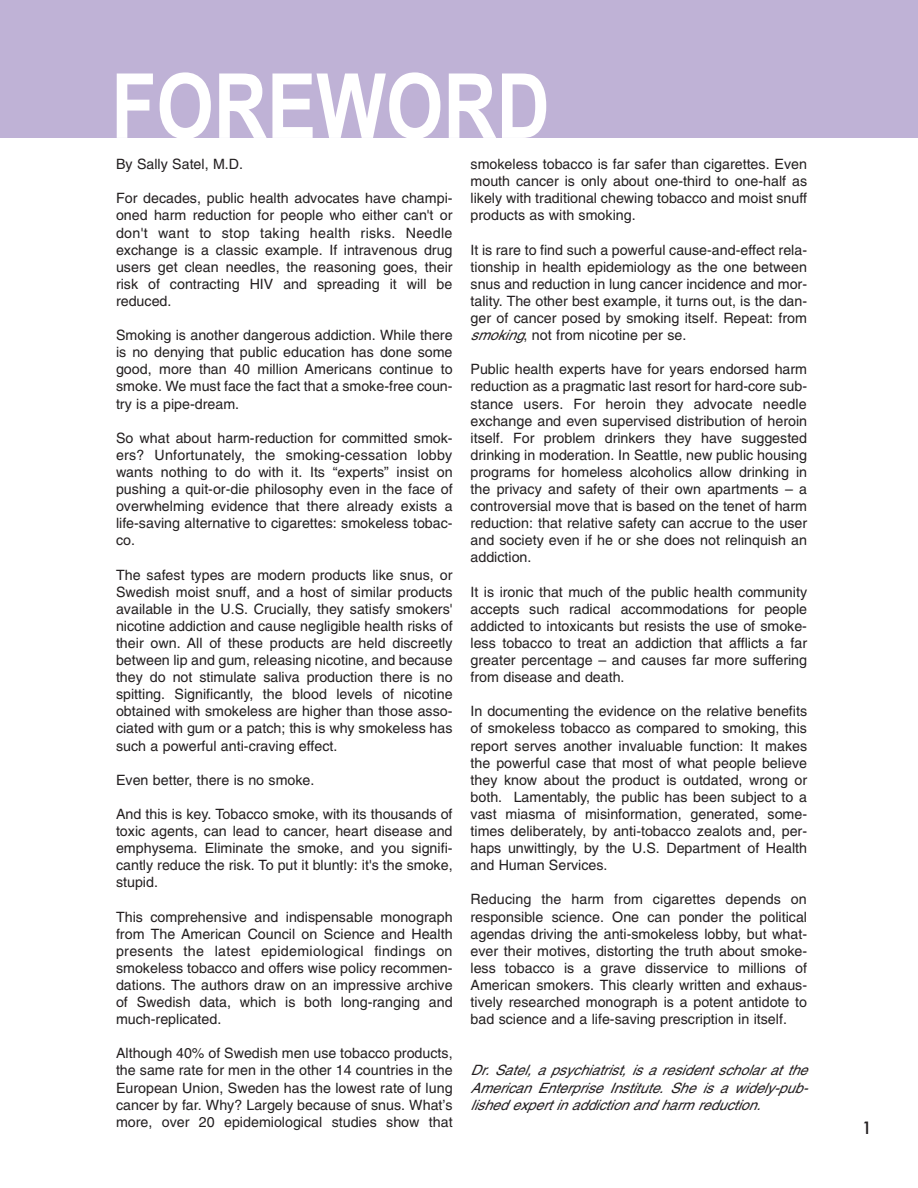
<style>
.page{position:relative;width:918px;height:1188px;background:#fff}
.page>*{position:absolute;margin:0;border:0;box-sizing:border-box;transform-origin:0 0}
.t1{font:700 90px "Arial Narrow";color:#fff}
.t2{font:500 16.5px "Futura";color:#231f20}
.t3{font:14.25px/17.1px "Helvetica";color:#231f20;text-align:justify}
.t4{font:italic 14.25px/17.1px "Helvetica";color:#231f20}
.s1{font-style:italic}
</style>
<div class="page">
<div style="left:0;top:0;width:918px;height:138px;background:#bfb2d6"></div>
<h1 class="t1" style="left:111px;top:54px;width:440px">FOREWORD</h1>
<p class="t3" style="left:116px;top:157px;width:129px">By Sally Satel, M.D.</p>
<p class="t3" style="left:116px;top:191px;width:338px">For decades, public health advocates have champi&shy;oned harm reduction for people who either can't or don't want to stop taking health risks. Needle exchange is a classic example. If intravenous drug users get clean needles, the reasoning goes, their risk of contracting HIV and spreading it will be reduced.</p>
<p class="t3" style="left:116px;top:328px;width:338px">Smoking is another dangerous addiction. While there is no denying that public education has done some good, more than 40 million Americans continue to smoke. We must face the fact that a smoke-free coun&shy;try is a pipe-dream.</p>
<p class="t3" style="left:116px;top:431px;width:338px">So what about harm-reduction for committed smok&shy;ers? Unfortunately, the smoking-cessation lobby wants nothing to do with it. Its “experts” insist on pushing a quit-or-die philosophy even in the face of overwhelming evidence that there already exists a life-saving alternative to cigarettes: smokeless tobac&shy;co.</p>
<p class="t3" style="left:116px;top:567px;width:338px">The safest types are modern products like snus, or Swedish moist snuff, and a host of similar products available in the U.S. Crucially, they satisfy smokers' nicotine addiction and cause negligible health risks of their own. All of these products are held discreetly between lip and gum, releasing nicotine, and because they do not stimulate saliva production there is no spitting. Significantly, the blood levels of nicotine obtained with smokeless are higher than those asso&shy;ciated with gum or a patch; this is why smokeless has such a powerful anti-craving effect.</p>
<p class="t3" style="left:116px;top:773px;width:200px">Even better, there is no smoke.</p>
<p class="t3" style="left:116px;top:807px;width:338px">And this is key. Tobacco smoke, with its thousands of toxic agents, can lead to cancer, heart disease and emphysema. Eliminate the smoke, and you signifi&shy;cantly reduce the risk. To put it bluntly: it's the smoke, stupid.</p>
<p class="t3" style="left:116px;top:909px;width:338px">This comprehensive and indispensable monograph from The American Council on Science and Health presents the latest epidemiological findings on smokeless tobacco and offers wise policy recommen&shy;dations. The authors draw on an impressive archive of Swedish data, which is both long-ranging and much-replicated.</p>
<p class="t3" style="left:116px;top:1046px;width:338px">Although 40% of Swedish men use tobacco products, the same rate for men in the other 14 countries in the European Union, Sweden has the lowest rate of lung cancer by far. Why? Largely because of snus. What’s more, over 20 epidemiological studies show that</p>
<p class="t3" style="left:471px;top:157px;width:338px">smokeless tobacco is far safer than cigarettes. Even mouth cancer is only about one-third to one-half as likely with traditional chewing tobacco and moist snuff products as with smoking.</p>
<p class="t3" style="left:471px;top:242px;width:338px">It is rare to find such a powerful cause-and-effect rela&shy;tionship in health epidemiology as the one between snus and reduction in lung cancer incidence and mor&shy;tality. The other best example, it turns out, is the dan&shy;ger of cancer posed by smoking itself. Repeat: from <span class="s1">smoking</span>, not from nicotine per se.</p>
<p class="t3" style="left:471px;top:362px;width:338px">Public health experts have for years endorsed harm reduction as a pragmatic last resort for hard-core sub&shy;stance users. For heroin they advocate needle exchange and even supervised distribution of heroin itself. For problem drinkers they have suggested drinking in moderation. In Seattle, new public housing programs for homeless alcoholics allow drinking in the privacy and safety of their own apartments – a controversial move that is based on the tenet of harm reduction: that relative safety can accrue to the user and society even if he or she does not relinquish an addiction.</p>
<p class="t3" style="left:471px;top:584px;width:338px">It is ironic that much of the public health community accepts such radical accommodations for people addicted to intoxicants but resists the use of smoke&shy;less tobacco to treat an addiction that afflicts a far greater percentage – and causes far more suffering from disease and death.</p>
<p class="t3" style="left:471px;top:704px;width:338px">In documenting the evidence on the relative benefits of smokeless tobacco as compared to smoking, this report serves another invaluable function: It makes the powerful case that most of what people believe they know about the product is outdated, wrong or both. Lamentably, the public has been subject to a vast miasma of misinformation, generated, some&shy;times deliberately, by anti-tobacco zealots and, per&shy;haps unwittingly, by the U.S. Department of Health and Human Services.</p>
<p class="t3" style="left:471px;top:892px;width:338px">Reducing the harm from cigarettes depends on responsible science. One can ponder the political agendas driving the anti-smokeless lobby, but what&shy;ever their motives, distorting the truth about smoke&shy;less tobacco is a grave disservice to millions of American smokers. This clearly written and exhaus&shy;tively researched monograph is a potent antidote to bad science and a life-saving prescription in itself.</p>
<p class="t4" style="left:471px;top:1063px;width:341px">Dr. Satel, a psychiatrist, is a resident scholar at the<br>American Enterprise Institute. She is a widely-pub&shy;lished expert in addiction and harm reduction.</p>
<p class="t2" style="left:862px;top:1119px;width:12px">1</p>
</div>
